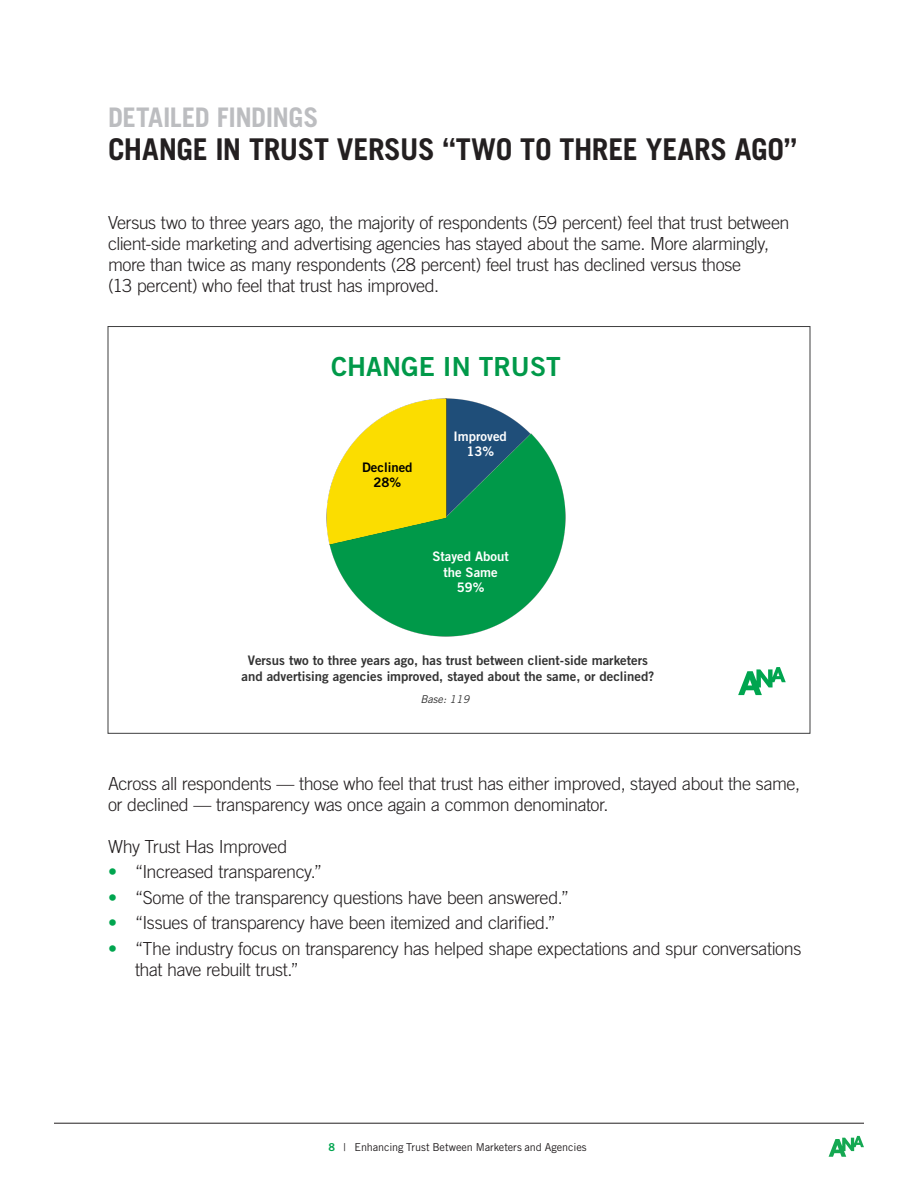
<style>
.page{position:relative;width:918px;height:1188px;background:#fff}
.page>*{position:absolute;margin:0;border:0;box-sizing:border-box;transform-origin:0 0}
.t1{font:700 30px "Trade Gothic LT Std";letter-spacing:-.015em;color:#231f20}
.t2{font:700 27px "Trade Gothic LT Std";letter-spacing:-.02em;color:#bcbdc0}
.t3{font:26.25px "Trade Gothic LT Std Bd 2";color:#009949}
.t4{font:300 18px/21px "Trade Gothic LT Std";letter-spacing:-.025em;color:#231f20}
.t5{font:13.2px/15.9px "Trade Gothic LT Std Bd 2";color:#333;text-align:center}
.t6{font:13.2px/15.3px "Trade Gothic Bold Two";color:#fff;text-align:center}
.t7{font:13.2px/15.3px "Trade Gothic Bold Two";color:#000;text-align:center}
.t8{font:10.8px "Trade Gothic LT Std";letter-spacing:-.005em;color:#231f20}
.t9{font:italic 10.8px "Trade Gothic LT Std";letter-spacing:.005em;color:#333}
.s1{color:#00a54f}
.s2{font-family:"Trade Gothic Bold Two";color:#00a54f}
</style>
<div class="page">
<hr style="left:54px;top:1123px;width:810px;height:1px;background:#231f20">
<svg style="left:829px;top:1136px;width:35px;height:21px"></svg>
<svg style="left:738px;top:667px;width:48px;height:28px"></svg>
<img style="left:447px;top:398px;width:83px;height:35px">
<img style="left:330px;top:433px;width:235px;height:204px">
<img style="left:327px;top:398px;width:120px;height:147px">
<p class="t2" style="left:108px;top:101px;width:212px">DETAILED FINDINGS</p>
<p class="t1" style="left:108px;top:131px;width:691px">CHANGE IN TRUST VERSUS “TWO TO THREE YEARS AGO”</p>
<p class="t4" style="left:108px;top:212px;width:683px">Versus two to three years ago, the majority of respondents (59 percent) feel that trust between client-side marketing and advertising agencies has stayed about the same. More alarmingly, more than twice as many respondents (28 percent) feel trust has declined versus those<br>(13 percent) who feel that trust has improved.</p>
<p class="t3" style="left:331px;top:350px;width:231px">CHANGE IN TRUST</p>
<p class="t7" style="left:362px;top:459px;width:52px">Declined<br>28%</p>
<p class="t6" style="left:454px;top:428px;width:55px">Improved<br>13%</p>
<p class="t6" style="left:432px;top:549px;width:78px">Stayed About the Same<br>59%</p>
<p class="t5" style="left:242px;top:652px;width:414px">Versus two to three years ago, has trust between client-side marketers and advertising agencies improved, stayed about the same, or declined?</p>
<p class="t9" style="left:420px;top:692px;width:50px">Base: 119</p>
<p class="t4" style="left:108px;top:772px;width:694px">Across all respondents — those who feel that trust has either improved, stayed about the same, or declined — transparency was once again a common denominator.</p>
<p class="t4" style="left:108px;top:835px;width:181px">Why Trust Has Improved</p>
<p class="t4" style="left:108px;top:861px;width:216px"><span class="s1">•</span> “Increased transparency.”</p>
<p class="t4" style="left:108px;top:886px;width:463px"><span class="s1">•</span> “Some of the transparency questions have been answered.”</p>
<p class="t4" style="left:108px;top:912px;width:449px"><span class="s1">•</span> “Issues of transparency have been itemized and clarified.”</p>
<p class="t4" style="left:135px;top:937px;width:668px;text-indent:-27px"><span class="s1">•</span> “The industry focus on transparency has helped shape expectations and spur conversations that have rebuilt trust.”</p>
<p class="t8" style="left:328px;top:1141px;width:260px"><span class="s2">8</span> | Enhancing Trust Between Marketers and Agencies</p>
</div>
